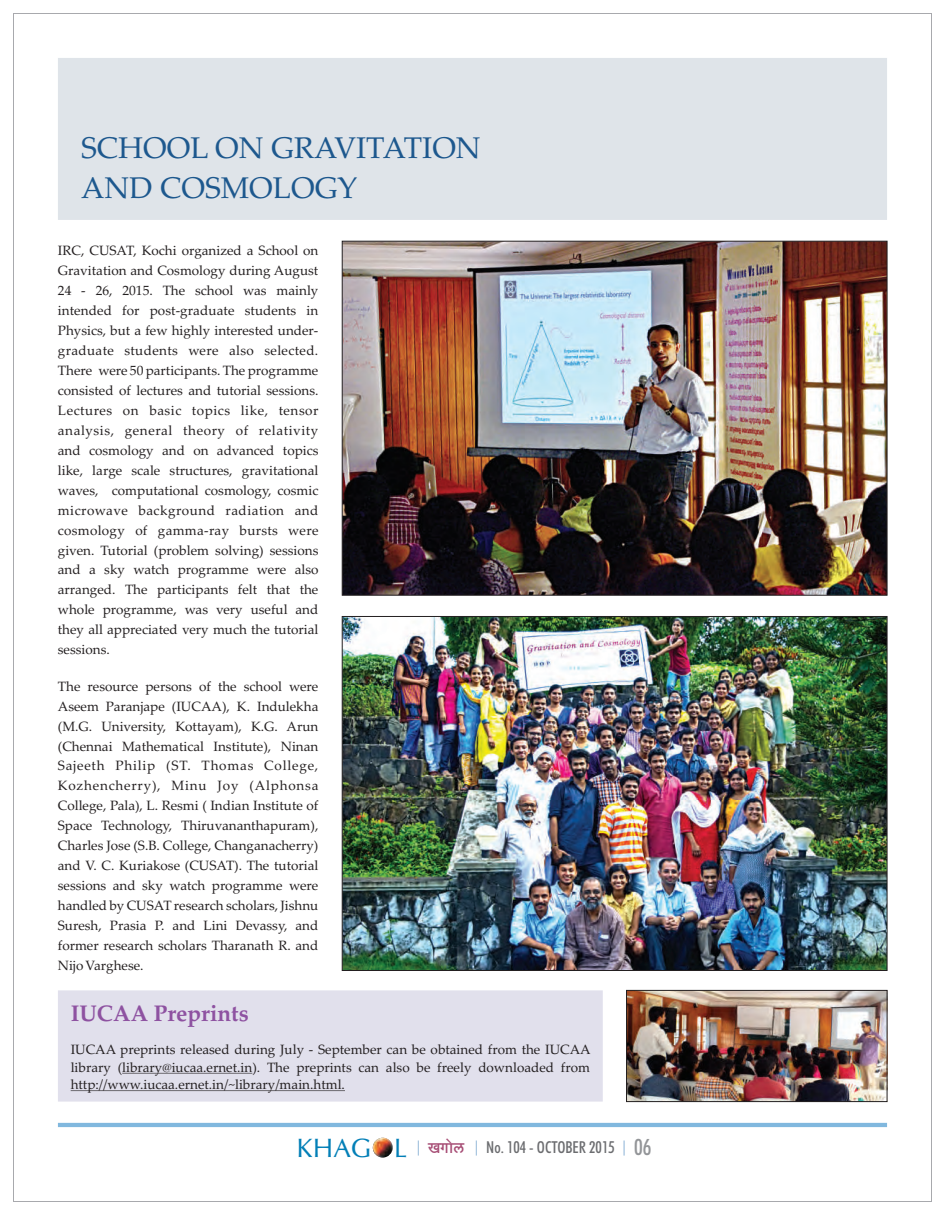
<style>
.page{position:relative;width:945px;height:1215px;background:#fff}
.page>*{position:absolute;margin:0;border:0;box-sizing:border-box;transform-origin:0 0}
.t1{font:30px/40.5px "Palatino Linotype";color:#1d588e}
.t2{font:700 22.5px "Palatino Linotype";color:#8e52a1}
.t3{font:500 condensed 16.5px "Futura BT";color:#6c6d70}
.t4{font:13.5px/20px "Palatino Linotype";color:#231f20;text-align:justify}
.s1{font-family:"CG Omega";font-weight:400;font-stretch:normal;font-size:26.55px;color:#037fb7}
.s2{font-size:15px;color:#89b1d5}
.s3{font-family:"SHREE DEV";font-weight:400;font-stretch:normal;font-size:19.5px;color:#a64c74}
.s4{font-size:22.5px;color:#939598}
</style>
<div class="page">
<hr style="left:58px;top:1123px;width:829px;height:4px;background:#81b8de">
<img style="left:628px;top:992px;width:257px;height:108px">
<div style="left:626px;top:990px;width:261px;height:112px;border:1px solid #231f20"></div>
<div style="left:58px;top:990px;width:545px;height:112px;background:#e1e0ec"></div>
<hr style="left:122px;top:1073px;width:130px;height:1px;background:#231f20">
<hr style="left:71px;top:1090px;width:274px;height:1px;background:#231f20">
<div style="left:58px;top:58px;width:829px;height:162px;background:#dfe4e9"></div>
<img style="left:341px;top:240px;width:547px;height:356px">
<img style="left:341px;top:616px;width:547px;height:355px">
<img style="left:373px;top:1138px;width:20px;height:20px;border-radius:50%">
<h1 class="t1" style="left:81px;top:131px;width:401px">SCHOOL ON GRAVITATION<br>AND COSMOLOGY</h1>
<p class="t4" style="left:58px;top:242px;width:262px">IRC, CUSAT, Kochi organized a School on Gravitation and Cosmology during August 24 - 26, 2015. The school was mainly intended for post-graduate students in Physics, but a few highly interested under&shy;graduate students were also selected.<br>There were 50 participants. The programme consisted of lectures and tutorial sessions.<br>Lectures on basic topics like, tensor analysis, general theory of relativity and cosmology and on advanced topics like, large scale structures, gravitational waves, computational cosmology, cosmic microwave background radiation and cosmology of gamma-ray bursts were given. Tutorial (problem solving) sessions and a sky watch programme were also arranged. The participants felt that the whole programme, was very useful and they all appreciated very much the tutorial sessions.</p>
<p class="t4" style="left:58px;top:678px;width:262px">The resource persons of the school were Aseem Paranjape (IUCAA), K. Indulekha (M.G. University, Kottayam), K.G. Arun (Chennai Mathematical Institute), Ninan Sajeeth Philip (ST. Thomas College, Kozhencherry), Minu Joy (Alphonsa College, Pala), L. Resmi ( Indian Institute of Space Technology, Thiruvananthapuram), Charles Jose (S.B. College, Changanacherry) and V. C. Kuriakose (CUSAT). The tutorial sessions and sky watch programme were handled by CUSAT research scholars, Jishnu Suresh, Prasia P. and Lini Devassy, and former research scholars Tharanath R. and Nijo Varghese.</p>
<h2 class="t2" style="left:71px;top:1004px;width:180px">IUCAA Preprints</h2>
<p class="t4" style="left:71px;top:1042px;width:522px;line-height:17.5px">IUCAA preprints released during July - September can be obtained from the IUCAA library (library@iucaa.ernet.in). The preprints can also be freely downloaded from http://www.iucaa.ernet.in/~library/main.html.</p>
<p class="t3" style="left:297px;top:1141px;width:356px"><span class="s1">KHAG L</span> <span class="s2">|</span> <span class="s3">IJmoc</span> <span class="s2">|</span> No. 104 - OCTOBER 2015 <span class="s2">|</span> <span class="s4">06</span></p>
</div>
